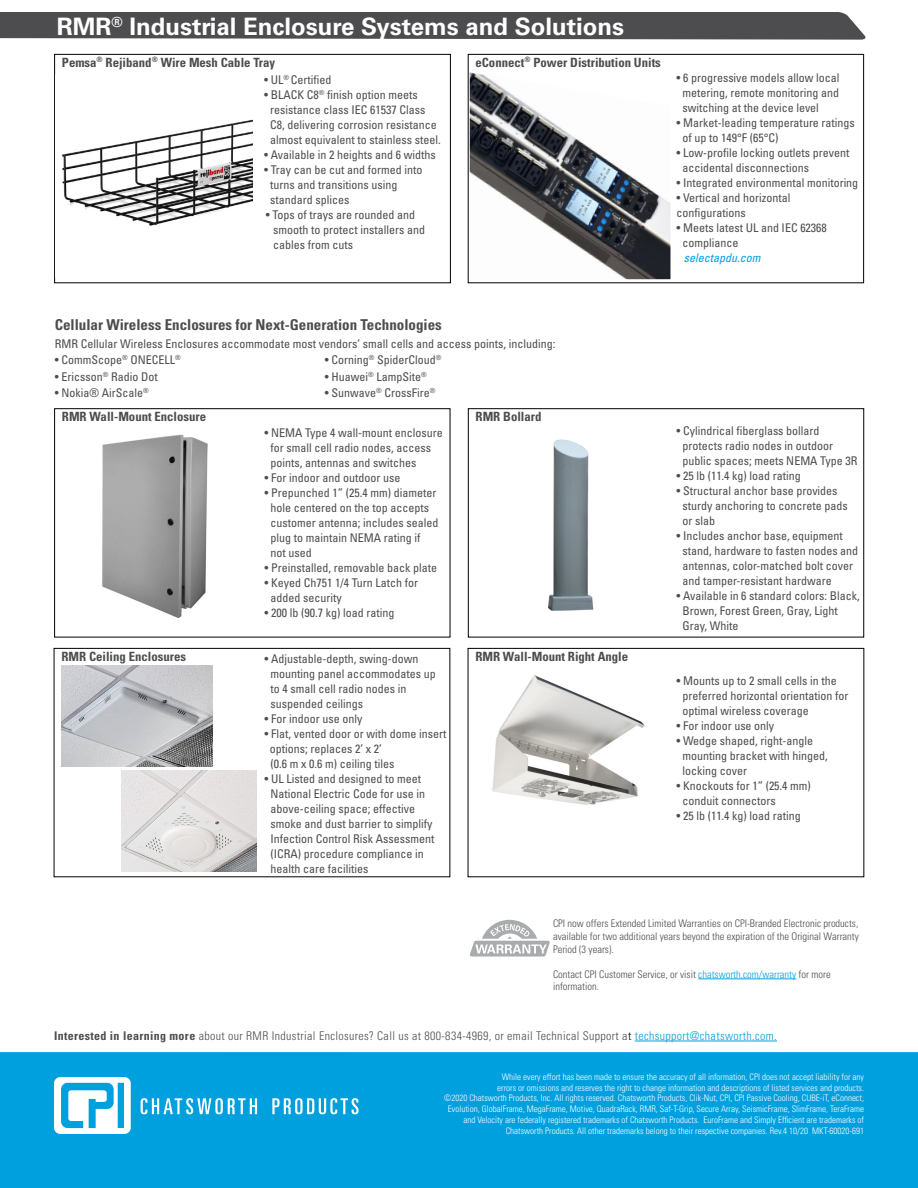
<style>
.page{position:relative;width:918px;height:1188px;background:#fff}
.page>*{position:absolute;margin:0;border:0;box-sizing:border-box;transform-origin:0 0}
.t1{font:700 24px "Univers LT Std";color:#fff}
.t2{font:700 condensed 15px "Univers LT Std";color:#4d4d4f}
.t3{font:700 condensed 12.75px "Univers LT Std";color:#4d4d4f}
.t4{font:condensed 12px/15px "Univers LT Std";color:#4d4d4f}
.t5{font:300 condensed 12px "Univers LT Std";letter-spacing:.03em;color:#4d4d4f}
.t6{font:italic condensed 12px "Univers LT Std";color:#00a0df}
.t7{font:300 condensed 10.5px/12.6px "Univers LT Std";color:#4d4d4f;text-align:justify}
.t8{font:300 condensed 9px/10.8px "Univers LT Std";color:#fff;text-align:right}
.s1{color:#00a0df}
.s2{font-weight:700}
.s3{color:#000}
</style>
<div class="page">
<hr style="left:635px;top:1041px;width:142px;height:1px;background:#00a0df">
<svg style="left:470px;top:920px;width:80px;height:36px"></svg>
<div style="left:0;top:1052px;width:918px;height:136px;background:#00a0df"></div>
<svg style="left:54px;top:1077px;width:77px;height:57px"></svg>
<svg style="left:141px;top:1098px;width:116px;height:16px"></svg>
<svg style="left:272px;top:1098px;width:87px;height:16px"></svg>
<div style="left:0;top:12px;width:866px;height:28px;background:#4d4d4f"></div>
<hr style="left:698px;top:979px;width:98px;height:1px;background:#00a0df">
<div style="left:468px;top:648px;width:396px;height:229px;border:1px solid #000"></div>
<div style="left:54px;top:648px;width:396px;height:229px;border:1px solid #000"></div>
<div style="left:54px;top:54px;width:397px;height:229px;border:1px solid #000"></div>
<img style="left:61px;top:666px;width:152px;height:100px">
<img style="left:62px;top:119px;width:191px;height:107px">
<div style="left:54px;top:408px;width:396px;height:229px;border:1px solid #000"></div>
<div style="left:468px;top:54px;width:396px;height:229px;border:1px solid #000"></div>
<img style="left:470px;top:72px;width:200px;height:207px">
<img style="left:492px;top:675px;width:153px;height:130px">
<div style="left:468px;top:408px;width:396px;height:229px;border:1px solid #000"></div>
<img style="left:548px;top:439px;width:46px;height:172px">
<img style="left:102px;top:434px;width:106px;height:184px">
<img style="left:121px;top:771px;width:136px;height:101px">
<h1 class="t1" style="left:57px;top:13px;width:569px">RMR<sup>®</sup> Industrial Enclosure Systems and Solutions</h1>
<p class="t3" style="left:62px;top:54px;width:215px">Pemsa<sup>®</sup> Rejiband<sup>®</sup> Wire Mesh Cable Tray</p>
<p class="t4" style="left:264px;top:72px;width:69px">• UL<sup>®</sup> Certified</p>
<p class="t4" style="left:270px;top:87px;width:172px;text-indent:-6px">• BLACK C8<sup>®</sup> finish option meets resistance class IEC 61537 Class C8, delivering corrosion resistance almost equivalent to stainless steel.</p>
<p class="t4" style="left:264px;top:147px;width:173px">• Available in 2 heights and 6 widths</p>
<p class="t4" style="left:270px;top:162px;width:154px;text-indent:-6px">• Tray can be cut and formed into turns and transitions using standard splices</p>
<p class="t4" style="left:273px;top:207px;width:153px;text-indent:-8px">• Tops of trays are rounded and smooth to protect installers and cables from cuts</p>
<p class="t3" style="left:476px;top:54px;width:187px">eConnect<sup>®</sup> Power Distribution Units</p>
<p class="t4" style="left:682px;top:70px;width:159px;text-align:justify;text-indent:-6px">• 6 progressive models allow local metering, remote monitoring and switching at the device level</p>
<p class="t4" style="left:682px;top:115px;width:174px;text-indent:-6px">• Market-leading temperature ratings of up to 149°F (65°C)</p>
<p class="t4" style="left:682px;top:145px;width:169px;text-indent:-6px">• Low-profile locking outlets prevent accidental disconnections</p>
<p class="t4" style="left:676px;top:175px;width:183px">• Integrated environmental monitoring</p>
<p class="t4" style="left:676px;top:190px;width:116px">• Vertical and horizontal configurations</p>
<p class="t4" style="left:682px;top:220px;width:146px;text-indent:-6px">• Meets latest UL and IEC 62368 compliance</p>
<p class="t6" style="left:684px;top:250px;width:78px">selectapdu.com</p>
<p class="t2" style="left:55px;top:315px;width:389px">Cellular Wireless Enclosures for Next-Generation Technologies</p>
<p class="t4" style="left:55px;top:336px;width:502px">RMR Cellular Wireless Enclosures accommodate most vendors’ small cells and access points, including:</p>
<p class="t4" style="left:55px;top:352px;width:127px">• CommScope<sup>®</sup> ONECELL<sup>®</sup></p>
<p class="t4" style="left:325px;top:352px;width:118px">• Corning<sup>®</sup> SpiderCloud<sup>®</sup></p>
<p class="t4" style="left:55px;top:369px;width:104px">• Ericsson<sup>®</sup> Radio Dot</p>
<p class="t4" style="left:325px;top:369px;width:103px">• Huawei<sup>®</sup> LampSite<sup>®</sup></p>
<p class="t4" style="left:55px;top:385px;width:95px">• Nokia® AirScale<sup>®</sup></p>
<p class="t4" style="left:325px;top:385px;width:112px">• Sunwave<sup>®</sup> CrossFire<sup>®</sup></p>
<p class="t3" style="left:62px;top:409px;width:146px">RMR Wall-Mount Enclosure</p>
<p class="t4" style="left:270px;top:426px;width:174px;text-indent:-6px">• NEMA Type 4 wall-mount enclosure for small cell radio nodes, access points, antennas and switches</p>
<p class="t4" style="left:264px;top:471px;width:137px">• For indoor and outdoor use</p>
<p class="t4" style="left:270px;top:486px;width:169px;text-indent:-6px">• Prepunched 1” (25.4 mm) diameter hole centered on the top accepts customer antenna; includes sealed plug to maintain NEMA rating if not used</p>
<p class="t4" style="left:264px;top:561px;width:174px">• Preinstalled, removable back plate</p>
<p class="t4" style="left:270px;top:576px;width:149px;text-indent:-6px">• Keyed Ch751 1/4 Turn Latch for added security</p>
<p class="t4" style="left:264px;top:606px;width:131px">• 200 lb (90.7 kg) load rating</p>
<p class="t3" style="left:61px;top:648px;width:126px">RMR Ceiling Enclosures</p>
<p class="t4" style="left:270px;top:651px;width:167px;text-indent:-6px">• Adjustable-depth, swing-down mounting panel accommodates up to 4 small cell radio nodes in suspended ceilings</p>
<p class="t4" style="left:264px;top:711px;width:99px">• For indoor use only</p>
<p class="t4" style="left:270px;top:726px;width:178px;text-indent:-5px">• Flat, vented door or with dome insert options; replaces 2’ x 2’<br>(0.6 m x 0.6 m) ceiling tiles</p>
<p class="t4" style="left:270px;top:771px;width:165px;text-indent:-6px">• UL Listed and designed to meet<br>National Electric Code for use in above-ceiling space; effective smoke and dust barrier to simplify<br>Infection Control Risk Assessment (ICRA) procedure compliance in health care facilities</p>
<p class="t3" style="left:476px;top:409px;width:67px">RMR Bollard</p>
<p class="t3" style="left:475px;top:648px;width:154px">RMR Wall-Mount Right Angle</p>
<p class="t4" style="left:682px;top:423px;width:177px;text-indent:-6px">• Cylindrical fiberglass bollard protects radio nodes in outdoor public spaces; meets NEMA Type 3R</p>
<p class="t4" style="left:676px;top:468px;width:126px">• 25 lb (11.4 kg) load rating</p>
<p class="t4" style="left:682px;top:483px;width:167px;text-indent:-6px">• Structural anchor base provides sturdy anchoring to concrete pads or slab</p>
<p class="t4" style="left:682px;top:528px;width:177px;text-indent:-6px">• Includes anchor base, equipment stand, hardware to fasten nodes and antennas, color-matched bolt cover and tamper-resistant hardware</p>
<p class="t4" style="left:682px;top:588px;width:179px;text-indent:-6px">• Available in 6 standard colors: Black,<br>Brown, Forest Green, Gray, Light<br>Gray, White</p>
<p class="t4" style="left:682px;top:673px;width:167px;text-indent:-6px">• Mounts up to 2 small cells in the preferred horizontal orientation for optimal wireless coverage</p>
<p class="t4" style="left:676px;top:718px;width:99px">• For indoor use only</p>
<p class="t4" style="left:682px;top:733px;width:147px;text-indent:-6px">• Wedge shaped, right-angle mounting bracket with hinged, locking cover</p>
<p class="t4" style="left:682px;top:778px;width:130px;text-indent:-6px">• Knockouts for 1” (25.4 mm) conduit connectors</p>
<p class="t4" style="left:676px;top:808px;width:126px">• 25 lb (11.4 kg) load rating</p>
<p class="t7" style="left:553px;top:917px;width:307px">CPI now offers Extended Limited Warranties on CPI-Branded Electronic products, available for two additional years beyond the expiration of the Original Warranty Period (3 years).</p>
<p class="t7" style="left:553px;top:968px;width:279px">Contact CPI Customer Service, or visit <span class="s1">chatsworth.com/warranty</span> for more information.</p>
<p class="t5" style="left:54px;top:1028px;width:724px"><span class="s2">Interested in learning more</span> about our RMR Industrial Enclosures? Call us at 800-834-4969, or email Technical Support a<span class="s3">t</span> <span class="s1">techsupport@chatsworth.com.</span></p>
<p class="t8" style="left:444px;top:1071px;width:421px">While every effort has been made to ensure the accuracy of all information, CPI does not accept liability for any<br>errors or omissions and reserves the right to change information and descriptions of listed services and products.<br>©2020 Chatsworth Products, Inc. All rights reserved. Chatsworth Products, Clik-Nut, CPI, CPI Passive Cooling, CUBE-iT, eConnect, Evolution, GlobalFrame, MegaFrame, Motive, QuadraRack, RMR, Saf-T-Grip, Secure Array, SeismicFrame, SlimFrame, TeraFrame and Velocity are federally registered trademarks of Chatsworth Products. EuroFrame and Simply Efficient are trademarks of Chatsworth Products. All other trademarks belong to their respective companies. Rev.4 10/20 MKT-60020-691</p>
</div>
